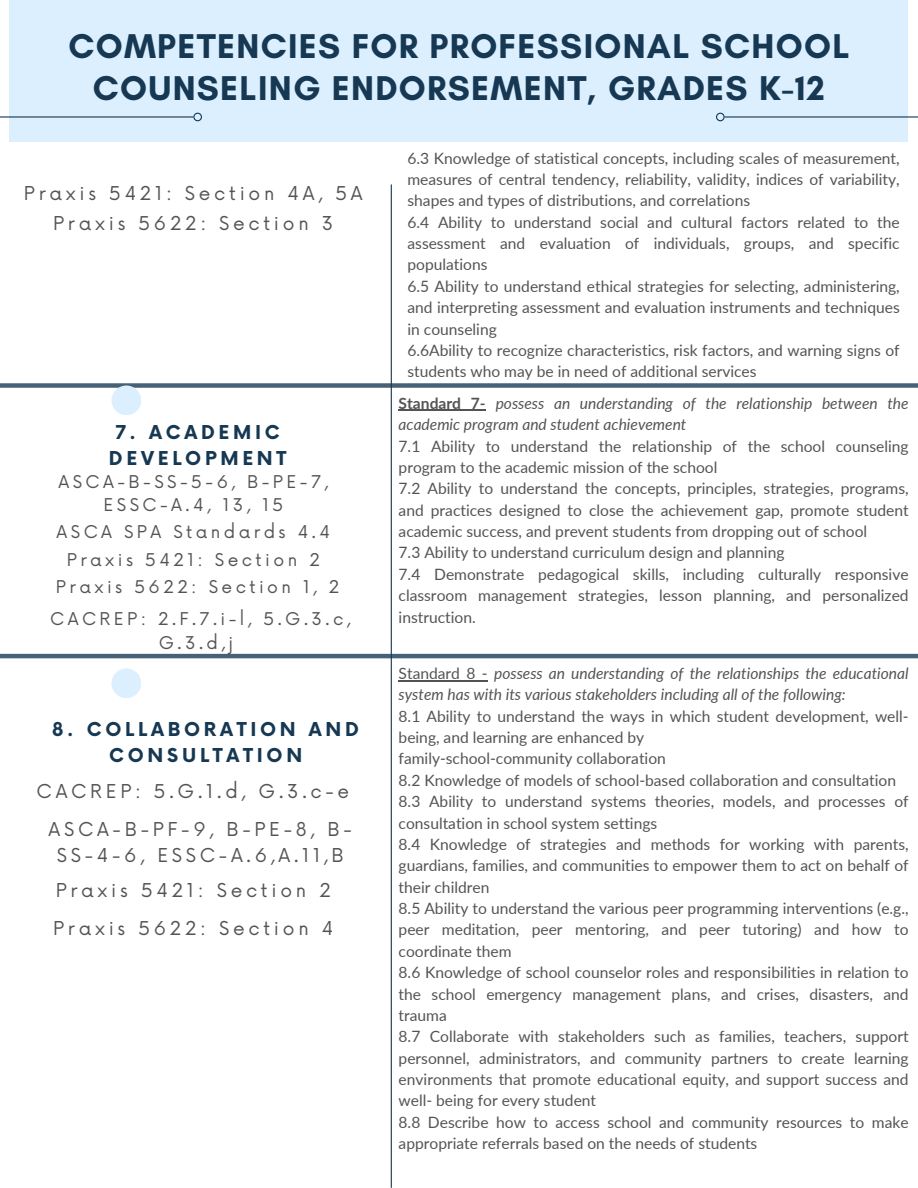
<style>
.page{position:relative;width:918px;height:1188px;background:#fff}
.page>*{position:absolute;margin:0;border:0;box-sizing:border-box;transform-origin:0 0}
.t1{font:700 35.1px/41.7px "Glacial Indifference";letter-spacing:.035em;color:#163853;text-align:center}
.t2{font:18.6px/25.8px "Now";letter-spacing:.2em;color:#545454;text-align:center}
.t3{font:700 18.6px/25.8px "Now";letter-spacing:.2em;color:#163853;text-align:center}
.t4{font:17.1px/23.7px "Now";letter-spacing:.2em;color:#545454;text-align:center}
.t5{font:15.6px/21.3px "Lato";color:#545454;text-align:justify}
.t6{font:italic 15.6px/21.3px "Lato";color:#545454}
.s1{font-weight:700;font-style:normal}
.s2{font-style:normal}
</style>
<div class="page">
<hr style="left:391px;top:185px;width:1px;height:1002px;background:#163853">
<div style="left:9px;top:0;width:899px;height:141px;background:#dbefff"></div>
<hr style="left:0;top:116px;width:198px;height:2px;background:#163853">
<svg style="left:193px;top:113px;width:9px;height:8px"></svg>
<hr style="left:720px;top:116px;width:198px;height:2px;background:#163853">
<svg style="left:716px;top:113px;width:9px;height:8px"></svg>
<div style="left:0;top:383px;width:918px;height:5px;background:#476277"></div>
<div style="left:111px;top:386px;width:30px;height:29px;background:#dbefff;border-radius:50%"></div>
<hr style="left:0;top:654px;width:918px;height:4px;background:#476277">
<hr style="left:399px;top:410px;width:87px;height:1px;background:#545454">
<div style="left:111px;top:668px;width:30px;height:30px;background:#dbefff;border-radius:50%"></div>
<hr style="left:399px;top:680px;width:89px;height:1px;background:#545454">
<h1 class="t1" style="left:68px;top:25px;width:783px">COMPETENCIES FOR PROFESSIONAL SCHOOL<br>COUNSELING ENDORSEMENT, GRADES K-12</h1>
<h4 class="t2" style="left:24px;top:182px;width:340px">Praxis 5421: Section 4A, 5A</h4>
<h3 class="t2" style="left:53px;top:212px;width:282px">Praxis 5622: Section 3</h3>
<h4 class="t3" style="left:109px;top:421px;width:179px">7. ACADEMIC<br>DEVELOPMENT</h4>
<p class="t4" style="left:59px;top:471px;width:271px">ASCA-B-SS-5-6, B-PE-7,<br>ESSC-A.4, 13, 15</p>
<p class="t4" style="left:67px;top:549px;width:255px">Praxis 5421: Section 2</p>
<p class="t4" style="left:57px;top:521px;width:275px">ASCA SPA Standards 4.4</p>
<h4 class="t4" style="left:56px;top:576px;width:285px">Praxis 5622: Section 1, 2</h4>
<p class="t4" style="left:50px;top:608px;width:302px">CACREP: 2.F.7.i-l, 5.G.3.c,<br>G.3.d,j</p>
<h4 class="t3" style="left:52px;top:718px;width:308px">8. COLLABORATION AND<br>CONSULTATION</h4>
<p class="t2" style="left:37px;top:780px;width:314px">CACREP: 5.G.1.d, G.3.c-e</p>
<p class="t2" style="left:49px;top:818px;width:305px">ASCA-B-PF-9, B-PE-8, B-<br>SS-4-6, ESSC-A.6,A.11,B</p>
<h4 class="t2" style="left:56px;top:879px;width:277px">Praxis 5421: Section 2</h4>
<h4 class="t2" style="left:53px;top:917px;width:282px">Praxis 5622: Section 4</h4>
<p class="t5" style="left:408px;top:147px;width:494px">6.3 Knowledge of statistical concepts, including scales of measurement, measures of central tendency, reliability, validity, indices of variability, shapes and types of distributions, and correlations</p>
<p class="t5" style="left:408px;top:211px;width:494px">6.4 Ability to understand social and cultural factors related to the assessment and evaluation of individuals, groups, and specific populations</p>
<p class="t5" style="left:408px;top:275px;width:494px">6.5 Ability to understand ethical strategies for selecting, administering, and interpreting assessment and evaluation instruments and techniques in counseling</p>
<p class="t5" style="left:408px;top:339px;width:494px">6.6Ability to recognize characteristics, risk factors, and warning signs of students who may be in need of additional services</p>
<p class="t6" style="left:399px;top:392px;width:512px"><span class="s1">Standard 7-</span> possess an understanding of the relationship between the academic program and student achievement</p>
<h2 class="t5" style="left:399px;top:435px;width:512px">7.1 Ability to understand the relationship of the school counseling program to the academic mission of the school</h2>
<h3 class="t5" style="left:399px;top:478px;width:512px">7.2 Ability to understand the concepts, principles, strategies, programs, and practices designed to close the achievement gap, promote student academic success, and prevent students from dropping out of school</h3>
<h4 class="t5" style="left:399px;top:542px;width:387px">7.3 Ability to understand curriculum design and planning</h4>
<h4 class="t5" style="left:399px;top:563px;width:512px">7.4 Demonstrate pedagogical skills, including culturally responsive classroom management strategies, lesson planning, and personalized instruction.</h4>
<p class="t6" style="left:399px;top:662px;width:512px"><span class="s2">Standard 8 -</span> possess an understanding of the relationships the educational system has with its various stakeholders including all of the following:</p>
<p class="t5" style="left:399px;top:705px;width:512px">8.1 Ability to understand the ways in which student development, well&shy;being, and learning are enhanced by</p>
<p class="t5" style="left:399px;top:748px;width:269px">family-school-community collaboration</p>
<p class="t5" style="left:399px;top:769px;width:499px">8.2 Knowledge of models of school-based collaboration and consultation</p>
<p class="t5" style="left:399px;top:791px;width:512px">8.3 Ability to understand systems theories, models, and processes of consultation in school system settings</p>
<p class="t5" style="left:399px;top:833px;width:512px">8.4 Knowledge of strategies and methods for working with parents, guardians, families, and communities to empower them to act on behalf of their children</p>
<p class="t5" style="left:399px;top:897px;width:512px">8.5 Ability to understand the various peer programming interventions (e.g., peer meditation, peer mentoring, and peer tutoring) and how to coordinate them</p>
<p class="t5" style="left:399px;top:962px;width:512px">8.6 Knowledge of school counselor roles and responsibilities in relation to the school emergency management plans, and crises, disasters, and trauma</p>
<h2 class="t5" style="left:399px;top:1026px;width:512px">8.7 Collaborate with stakeholders such as families, teachers, support personnel, administrators, and community partners to create learning environments that promote educational equity, and support success and well- being for every student</h2>
<h4 class="t5" style="left:399px;top:1111px;width:512px">8.8 Describe how to access school and community resources to make appropriate referrals based on the needs of students</h4>
</div>
